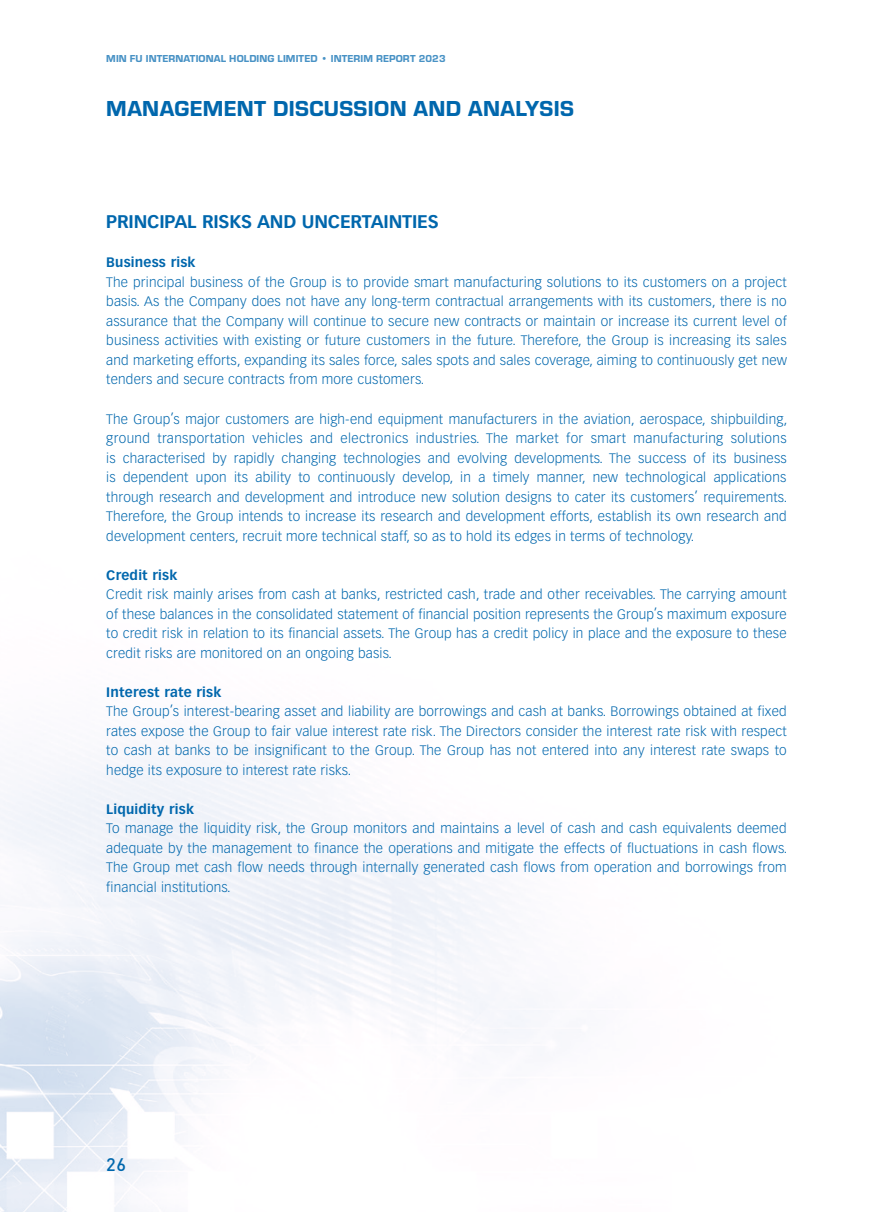
<style>
.page{position:relative;width:893px;height:1212px;background:#fff}
.page>*{position:absolute;margin:0;border:0;box-sizing:border-box;transform-origin:0 0}
.t1{font:22.5px "Eurostile Hea";letter-spacing:.015em;color:#0067ad}
.Heading_1{font:700 18px "Vectora LT Std";letter-spacing:-.01em;color:#0067ad}
.t2{font:500 18px "DIN Pro";color:#0067ad}
.Body_Text{font:300 13.5px/19.5px "Vectora LT Std";letter-spacing:.015em;color:#0067ad;text-align:justify}
.Heading_2{font:700 13.5px "Vectora LT Std";letter-spacing:.015em;color:#0067ad}
.t3{font:10.5px "Eurostile Hea";letter-spacing:.01em;color:#4892c5}
</style>
<div class="page">
<img style="left:0;top:752px;width:540px;height:460px">
<p class="t3" style="left:106px;top:51px;width:341px">MIN FU INTERNATIONAL HOLDING LIMITED • INTERIM REPORT 2023</p>
<h1 class="t1" style="left:106px;top:92px;width:469px">MANAGEMENT DISCUSSION AND ANALYSIS</h1>
<p class="Heading_1" style="left:106px;top:211px;width:334px">PRINCIPAL RISKS AND UNCERTAINTIES</p>
<p class="Heading_2" style="left:106px;top:254px;width:91px">Business risk</p>
<p class="Body_Text" style="left:106px;top:273px;width:682px">The principal business of the Group is to provide smart manufacturing solutions to its customers on a project basis. As the Company does not have any long-term contractual arrangements with its customers, there is no assurance that the Company will continue to secure new contracts or maintain or increase its current level of business activities with existing or future customers in the future. Therefore, the Group is increasing its sales and marketing efforts, expanding its sales force, sales spots and sales coverage, aiming to continuously get new tenders and secure contracts from more customers.</p>
<p class="Body_Text" style="left:106px;top:409px;width:682px">The Group’s major customers are high-end equipment manufacturers in the aviation, aerospace, shipbuilding, ground transportation vehicles and electronics industries. The market for smart manufacturing solutions is characterised by rapidly changing technologies and evolving developments. The success of its business is dependent upon its ability to continuously develop, in a timely manner, new technological applications through research and development and introduce new solution designs to cater its customers’ requirements.<br>Therefore, the Group intends to increase its research and development efforts, establish its own research and development centers, recruit more technical staff, so as to hold its edges in terms of technology.</p>
<p class="Heading_2" style="left:106px;top:566px;width:73px">Credit risk</p>
<p class="Body_Text" style="left:106px;top:585px;width:682px">Credit risk mainly arises from cash at banks, restricted cash, trade and other receivables. The carrying amount of these balances in the consolidated statement of financial position represents the Group’s maximum exposure to credit risk in relation to its financial assets. The Group has a credit policy in place and the exposure to these credit risks are monitored on an ongoing basis.</p>
<p class="Heading_2" style="left:106px;top:683px;width:117px">Interest rate risk</p>
<p class="Body_Text" style="left:106px;top:702px;width:682px">The Group’s interest-bearing asset and liability are borrowings and cash at banks. Borrowings obtained at fixed rates expose the Group to fair value interest rate risk. The Directors consider the interest rate risk with respect to cash at banks to be insignificant to the Group. The Group has not entered into any interest rate swaps to hedge its exposure to interest rate risks.</p>
<p class="Heading_2" style="left:106px;top:800px;width:89px">Liquidity risk</p>
<p class="Body_Text" style="left:106px;top:819px;width:682px">To manage the liquidity risk, the Group monitors and maintains a level of cash and cash equivalents deemed adequate by the management to finance the operations and mitigate the effects of fluctuations in cash flows.<br>The Group met cash flow needs through internally generated cash flows from operation and borrowings from financial institutions.</p>
<h2 class="t2" style="left:106px;top:1152px;width:21px">26</h2>
</div>
